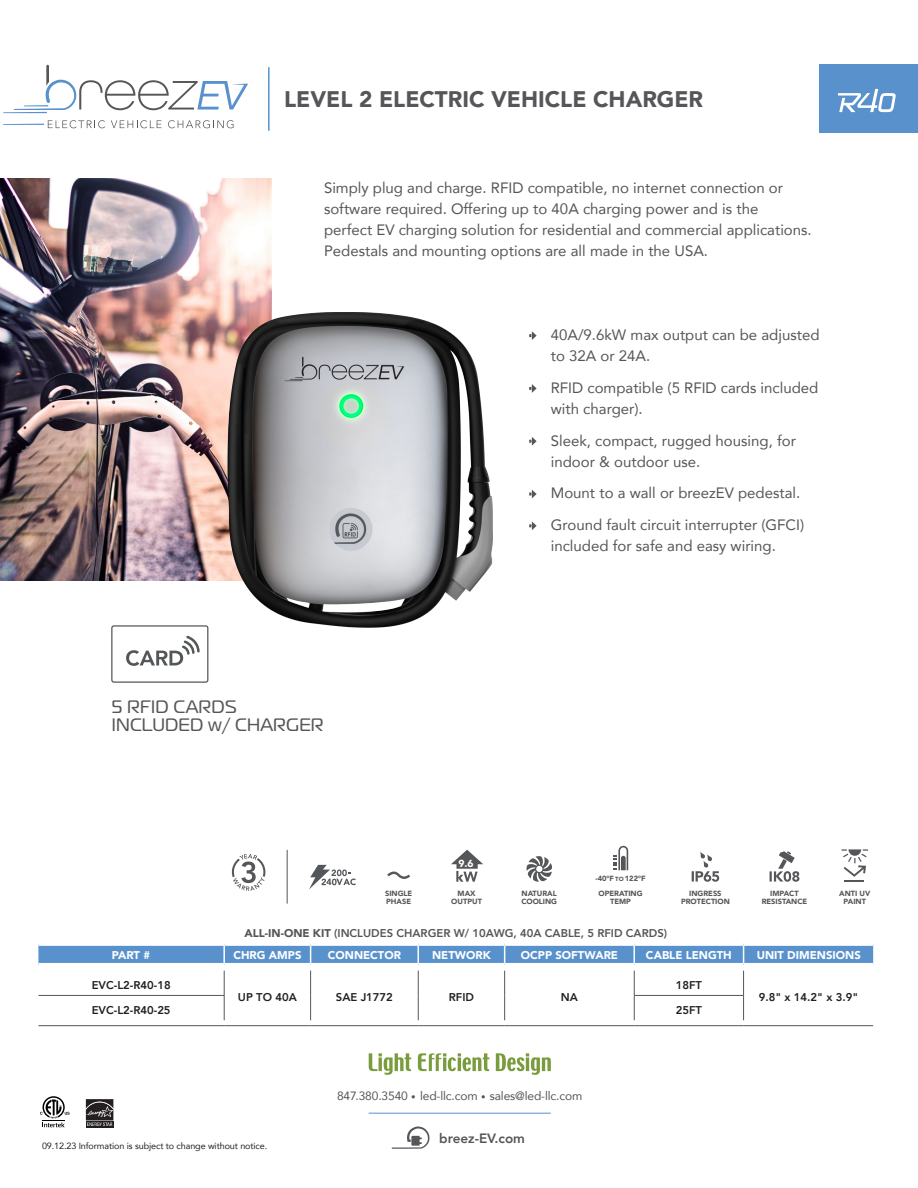
<style>
.page{position:relative;width:918px;height:1188px;background:#fff}
.page>*{position:absolute;margin:0;border:0;box-sizing:border-box;transform-origin:0 0}
.t1{font:900 22.5px "Avenir";color:#555659}
.t2{font:18px/18px "Magistral";letter-spacing:.01em;color:#555659}
.t3{font:15px/21px "Avenir";color:#555659}
.t4{font:800 13.5px "Avenir";color:#555659}
.t5{font:12px "Avenir";letter-spacing:-.01em;color:#555659}
.t6{font:800 11.25px "Avenir";color:#231f20}
.t7{font:900 11.25px "Avenir";color:#fff}
.t8{font:800 11.25px "Avenir";color:#555659}
.t9{font:900 10.2px "Avenir";color:#fff}
.t10{font:9px "Avenir";letter-spacing:-.01em;color:#231f20}
.t11{font:900 7.5px/7.5px "Avenir";color:#555659;text-align:center}
.s1{font-size:6px}
.s2{font-weight:900}
.s3{font-size:9px}
.s4{font-weight:300;font-size:9px}
</style>
<div class="page">
<hr style="left:369px;top:1113px;width:182px;height:1px;background:#5991cc">
<svg style="left:392px;top:1126px;width:38px;height:23px"></svg>
<svg style="left:369px;top:1053px;width:42px;height:22px"></svg>
<svg style="left:496px;top:1053px;width:55px;height:22px"></svg>
<svg style="left:418px;top:1053px;width:71px;height:18px"></svg>
<img style="left:0;top:178px;width:272px;height:403px">
<div style="left:819px;top:65px;width:99px;height:68px;background:#5991cc"></div>
<svg style="left:838px;top:89px;width:58px;height:23px"></svg>
<svg style="left:529px;top:331px;width:8px;height:9px"></svg>
<svg style="left:529px;top:384px;width:8px;height:9px"></svg>
<svg style="left:529px;top:437px;width:8px;height:9px"></svg>
<svg style="left:529px;top:490px;width:8px;height:8px"></svg>
<svg style="left:529px;top:521px;width:8px;height:9px"></svg>
<hr style="left:268px;top:67px;width:2px;height:64px;background:#5991cc">
<svg style="left:111px;top:120px;width:51px;height:8px"></svg>
<svg style="left:168px;top:120px;width:66px;height:8px"></svg>
<svg style="left:3px;top:120px;width:102px;height:8px"></svg>
<svg style="left:3px;top:65px;width:245px;height:48px"></svg>
<hr style="left:287px;top:850px;width:1px;height:54px;background:#555659">
<svg style="left:232px;top:854px;width:33px;height:37px"></svg>
<svg style="left:309px;top:865px;width:47px;height:25px"></svg>
<svg style="left:613px;top:846px;width:15px;height:24px"></svg>
<svg style="left:770px;top:851px;width:29px;height:31px"></svg>
<svg style="left:451px;top:850px;width:32px;height:32px"></svg>
<svg style="left:842px;top:849px;width:26px;height:33px"></svg>
<svg style="left:387px;top:871px;width:23px;height:8px"></svg>
<svg style="left:526px;top:856px;width:26px;height:26px"></svg>
<svg style="left:692px;top:852px;width:27px;height:30px"></svg>
<div style="left:86px;top:1121px;width:27px;height:6px;background:#231f20"></div>
<svg style="left:86px;top:1099px;width:27px;height:27px"></svg>
<svg style="left:40px;top:1096px;width:30px;height:31px"></svg>
<img style="left:227px;top:313px;width:266px;height:315px">
<svg style="left:111px;top:625px;width:97px;height:58px"></svg>
<svg style="left:224px;top:971px;width:1px;height:49px"></svg>
<svg style="left:310px;top:971px;width:1px;height:49px"></svg>
<svg style="left:418px;top:971px;width:1px;height:49px"></svg>
<svg style="left:504px;top:971px;width:1px;height:49px"></svg>
<svg style="left:634px;top:971px;width:1px;height:49px"></svg>
<svg style="left:743px;top:971px;width:1px;height:49px"></svg>
<hr style="left:38px;top:1025px;width:186px;height:1px;background:#555659">
<hr style="left:224px;top:1025px;width:87px;height:1px;background:#555659">
<hr style="left:311px;top:1025px;width:107px;height:1px;background:#555659">
<hr style="left:418px;top:1025px;width:87px;height:1px;background:#555659">
<hr style="left:505px;top:1025px;width:129px;height:1px;background:#555659">
<hr style="left:634px;top:1025px;width:110px;height:1px;background:#555659">
<hr style="left:744px;top:1025px;width:129px;height:1px;background:#555659">
<svg style="left:38px;top:944px;width:835px;height:21px;background:#79a6d5"></svg>
<hr style="left:38px;top:995px;width:186px;height:1px;background:#555659">
<hr style="left:634px;top:995px;width:110px;height:1px;background:#555659">
<h1 class="t1" style="left:284px;top:79px;width:421px">LEVEL 2 ELECTRIC VEHICLE CHARGER</h1>
<p class="t3" style="left:324px;top:177px;width:489px">Simply plug and charge. RFID compatible, no internet connection or software required. Offering up to 40A charging power and is the<br>perfect EV charging solution for residential and commercial applications.<br>Pedestals and mounting options are all made in the USA.</p>
<p class="t3" style="left:551px;top:324px;width:270px">40A/9.6kW max output can be adjusted to 32A or 24A.</p>
<p class="t3" style="left:551px;top:377px;width:269px">RFID compatible (5 RFID cards included with charger).</p>
<p class="t3" style="left:551px;top:429px;width:247px">Sleek, compact, rugged housing, for indoor &amp; outdoor use.</p>
<p class="t3" style="left:551px;top:477px;width:255px;line-height:31.8px">Mount to a wall or breezEV pedestal.<br>Ground fault circuit interrupter (GFCI)</p>
<p class="t3" style="left:551px;top:535px;width:227px">included for safe and easy wiring.</p>
<p class="t2" style="left:112px;top:698px;width:213px">5 RFID CARDS<br>INCLUDED w/ CHARGER</p>
<p class="t9" style="left:459px;top:855px;width:17px">9.6</p>
<p class="t11" style="left:596px;top:874px;width:52px">-40°F <span class="s1">TO</span> 122°F</p>
<p class="t11" style="left:385px;top:890px;width:29px;text-align:left">SINGLE<br>PHASE</p>
<p class="t11" style="left:521px;top:890px;width:37px;text-align:left">NATURAL<br>COOLING</p>
<p class="t11" style="left:681px;top:890px;width:50px">INGRESS<br>PROTECTION</p>
<p class="t11" style="left:599px;top:890px;width:45px">OPERATING<br>TEMP</p>
<p class="t11" style="left:451px;top:890px;width:32px">MAX<br>OUTPUT</p>
<p class="t8" style="left:244px;top:925px;width:424px"><span class="s2">ALL-IN-ONE KIT</span> (INCLUDES CHARGER W/ 10AWG, 40A CABLE, 5 RFID CARDS)</p>
<p class="t11" style="left:762px;top:890px;width:47px">IMPACT<br>RESISTANCE</p>
<p class="t11" style="left:839px;top:890px;width:33px">ANTI UV<br>PAINT</p>
<p class="t7" style="left:112px;top:946px;width:40px">PART #</p>
<p class="t7" style="left:233px;top:946px;width:70px">CHRG AMPS</p>
<p class="t7" style="left:328px;top:946px;width:75px">CONNECTOR</p>
<p class="t7" style="left:432px;top:946px;width:60px">NETWORK</p>
<p class="t7" style="left:521px;top:946px;width:99px">OCPP SOFTWARE</p>
<p class="t7" style="left:646px;top:946px;width:87px">CABLE LENGTH</p>
<p class="t7" style="left:757px;top:946px;width:106px">UNIT DIMENSIONS</p>
<p class="t6" style="left:92px;top:976px;width:80px">EVC-L2-R40-18</p>
<p class="t6" style="left:238px;top:988px;width:60px">UP TO 40A</p>
<p class="t6" style="left:336px;top:988px;width:59px">SAE J1772</p>
<p class="t6" style="left:449px;top:988px;width:27px">RFID</p>
<p class="t6" style="left:561px;top:988px;width:19px">NA</p>
<p class="t6" style="left:676px;top:976px;width:28px">18FT</p>
<p class="t6" style="left:759px;top:988px;width:101px">9.8" x 14.2" x 3.9"</p>
<p class="t6" style="left:92px;top:1001px;width:80px">EVC-L2-R40-25</p>
<p class="t6" style="left:676px;top:1001px;width:28px">25FT</p>
<p class="t10" style="left:42px;top:1138px;width:227px">09.12.23 Information is subject to change without notice.</p>
<p class="t5" style="left:337px;top:1086px;width:247px">847.380.3540 <span class="s3">•</span> led-llc.com <span class="s4">•</span> sales@led-llc.com</p>
<p class="t4" style="left:439px;top:1128px;width:87px">breez-EV.com</p>
</div>
